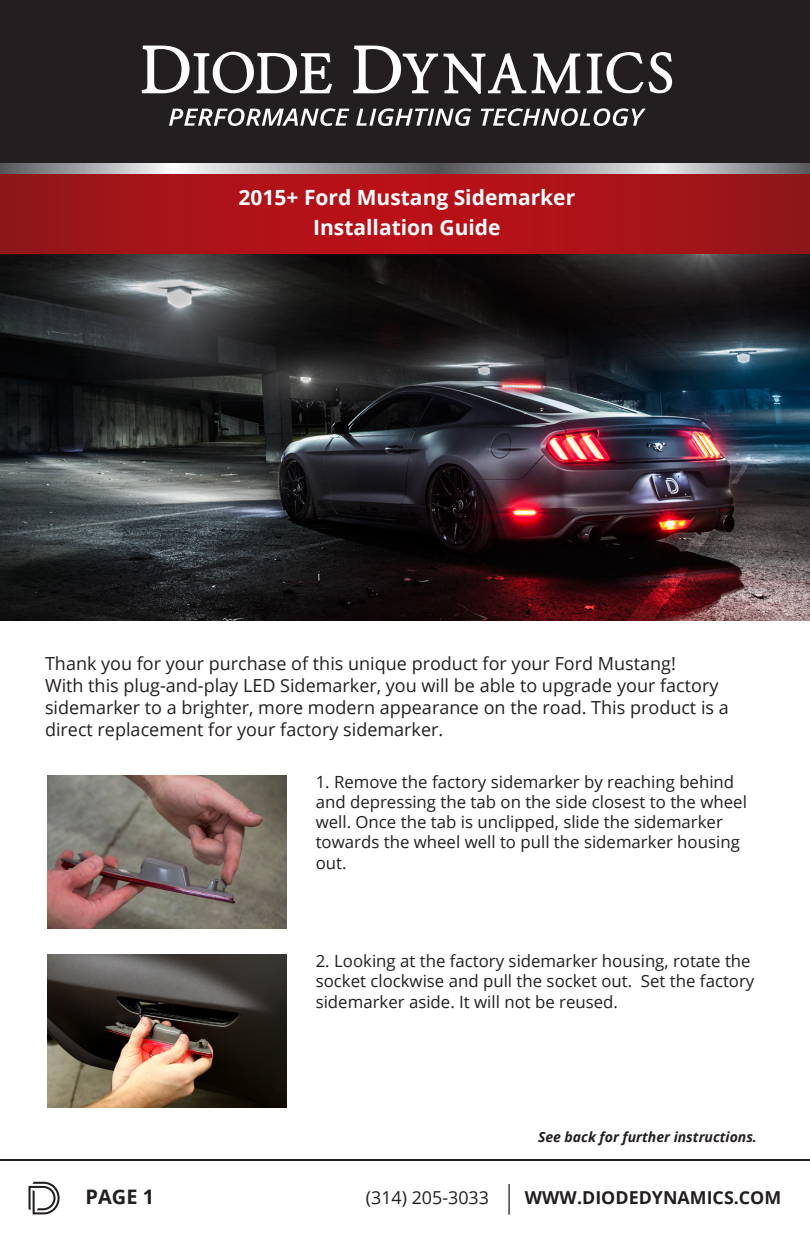
<style>
.page{position:relative;width:810px;height:1242px;background:#fff}
.page>*{position:absolute;margin:0;border:0;box-sizing:border-box;transform-origin:0 0}
.t1{font:700 21px "Open Sans";color:#fff}
.t2{font:700 20px "Open Sans";color:#231f20}
.t3{font:18px/22px "Open Sans";color:#231f20}
.t4{font:700 17.8px "Open Sans";color:#231f20}
.t5{font:17.8px "Open Sans";color:#231f20}
.t6{font:16.8px/20.2px "Open Sans";color:#231f20}
.t7{font:italic 700 14px "Open Sans";color:#231f20}
</style>
<div class="page">
<hr style="left:0;top:1159px;width:810px;height:2px;background:#231f20">
<hr style="left:508px;top:1184px;width:2px;height:31px;background:#231f20">
<svg style="left:29px;top:1182px;width:31px;height:32px"></svg>
<img style="left:0;top:254px;width:810px;height:367px">
<img style="left:0;top:174px;width:810px;height:80px">
<div style="left:0;top:0;width:810px;height:164px;background:#231f20"></div>
<svg style="left:353px;top:46px;width:173px;height:48px"></svg>
<svg style="left:532px;top:54px;width:48px;height:40px"></svg>
<svg style="left:142px;top:46px;width:190px;height:47px"></svg>
<svg style="left:587px;top:52px;width:85px;height:41px"></svg>
<svg style="left:169px;top:108px;width:180px;height:18px"></svg>
<svg style="left:356px;top:108px;width:115px;height:18px"></svg>
<svg style="left:481px;top:108px;width:165px;height:18px"></svg>
<svg style="left:0;top:164px;width:810px;height:10px;background:#a3a4a6"></svg>
<img style="left:47px;top:775px;width:239px;height:153px">
<img style="left:47px;top:954px;width:239px;height:153px">
<p class="t1" style="left:239px;top:183px;width:338px">2015+ Ford Mustang Sidemarker</p>
<p class="t1" style="left:313px;top:213px;width:189px">Installation Guide</p>
<p class="t3" style="left:45px;top:652px;width:632px">Thank you for your purchase of this unique product for your Ford Mustang!</p>
<p class="t3" style="left:45px;top:674px;width:685px">With this plug-and-play LED Sidemarker, you will be able to upgrade your factory sidemarker to a brighter, more modern appearance on the road. This product is a direct replacement for your factory sidemarker.</p>
<p class="t6" style="left:316px;top:771px;width:433px">1. Remove the factory sidemarker by reaching behind and depressing the tab on the side closest to the wheel well. Once the tab is unclipped, slide the sidemarker</p>
<p class="t6" style="left:316px;top:832px;width:426px">towards the wheel well to pull the sidemarker housing out.</p>
<p class="t6" style="left:316px;top:951px;width:440px">2. Looking at the factory sidemarker housing, rotate the socket clockwise and pull the socket out. Set the factory sidemarker aside. It will not be reused.</p>
<p class="t7" style="left:538px;top:1127px;width:220px">See back for further instructions.</p>
<p class="t2" style="left:86px;top:1182px;width:70px">PAGE 1</p>
<p class="t5" style="left:366px;top:1185px;width:125px">(314) 205-3033</p>
<p class="t4" style="left:525px;top:1185px;width:258px">WWW.DIODEDYNAMICS.COM</p>
</div>
